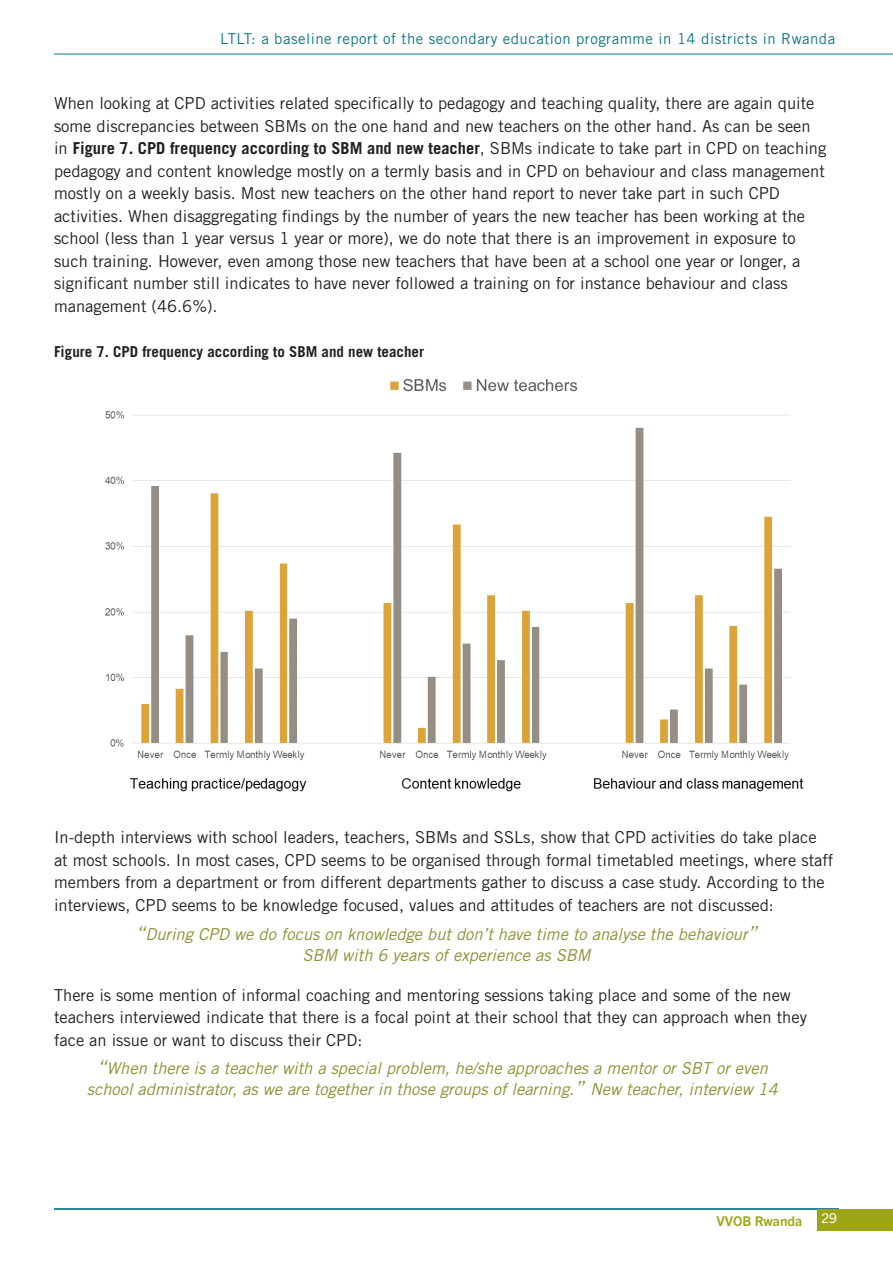
<style>
.page{position:relative;width:893px;height:1263px;background:#fff}
.page>*{position:absolute;margin:0;border:0;box-sizing:border-box;transform-origin:0 0}
.t1{font:16.5px/22.5px "Trade Gothic LT Std";color:#231f20}
.t2{font:italic 16.5px/21px "Trade Gothic LT Std";color:#8c9032;text-align:center}
.t3{font:15px "Trade Gothic LT Std";letter-spacing:.03em;color:#0e7685}
.t4{font:700 15px "Trade Gothic LT Std";color:#231f20}
.t5{font:700 13.5px "Trade Gothic Next LT Pro";color:#9ea617}
.t6{font:13.5px "Trade Gothic Next LT Pro";color:#fff}
.s1{font-weight:700}
.s2{font-size:19.5px}
</style>
<div class="page">
<hr style="left:54px;top:1209px;width:785px;height:1px;background:#0e7685">
<div style="left:817px;top:1209px;width:76px;height:21px;background:#9ea617"></div>
<hr style="left:54px;top:54px;width:839px;height:1px;background:#0e7685">
<img style="left:105px;top:379px;width:699px;height:413px">
<p class="t3" style="left:220px;top:30px;width:616px">LTLT: a baseline report of the secondary education programme in 14 districts in Rwanda</p>
<p class="t1" style="left:54px;top:92px;width:774px">When looking at CPD activities related specifically to pedagogy and teaching quality, there are again quite some discrepancies between SBMs on the one hand and new teachers on the other hand. As can be seen in <span class="s1">Figure 7. CPD frequency according to SBM and new teacher</span>, SBMs indicate to take part in CPD on teaching pedagogy and content knowledge mostly on a termly basis and in CPD on behaviour and class management mostly on a weekly basis. Most new teachers on the other hand report to never take part in such CPD activities. When disaggregating findings by the number of years the new teacher has been working at the school (less than 1 year versus 1 year or more), we do note that there is an improvement in exposure to such training. However, even among those new teachers that have been at a school one year or longer, a significant number still indicates to have never followed a training on for instance behaviour and class management (46.6%).</p>
<p class="t4" style="left:54px;top:342px;width:372px">Figure 7. CPD frequency according to SBM and new teacher</p>
<p class="t1" style="left:54px;top:826px;width:781px">In-depth interviews with school leaders, teachers, SBMs and SSLs, show that CPD activities do take place at most schools. In most cases, CPD seems to be organised through formal timetabled meetings, where staff members from a department or from different departments gather to discuss a case study. According to the interviews, CPD seems to be knowledge focused, values and attitudes of teachers are not discussed:</p>
<p class="t2" style="left:136px;top:924px;width:623px"><span class="s2">“</span>During CPD we do focus on knowledge but don’t have time to analyse the behaviour<span class="s2">”<br></span>SBM with 6 years of experience as SBM</p>
<p class="t1" style="left:54px;top:983px;width:754px">There is some mention of informal coaching and mentoring sessions taking place and some of the new teachers interviewed indicate that there is a focal point at their school that they can approach when they face an issue or want to discuss their CPD:</p>
<p class="t2" style="left:87px;top:1058px;width:693px"><span class="s2">“</span>When there is a teacher with a special problem, he/she approaches a mentor or SBT or even school administrator, as we are together in those groups of learning.<span class="s2">”</span> New teacher, interview 14</p>
<p class="t5" style="left:716px;top:1211px;width:87px">VVOB Rwanda</p>
<p class="t6" style="left:821px;top:1209px;width:17px">29</p>
</div>
